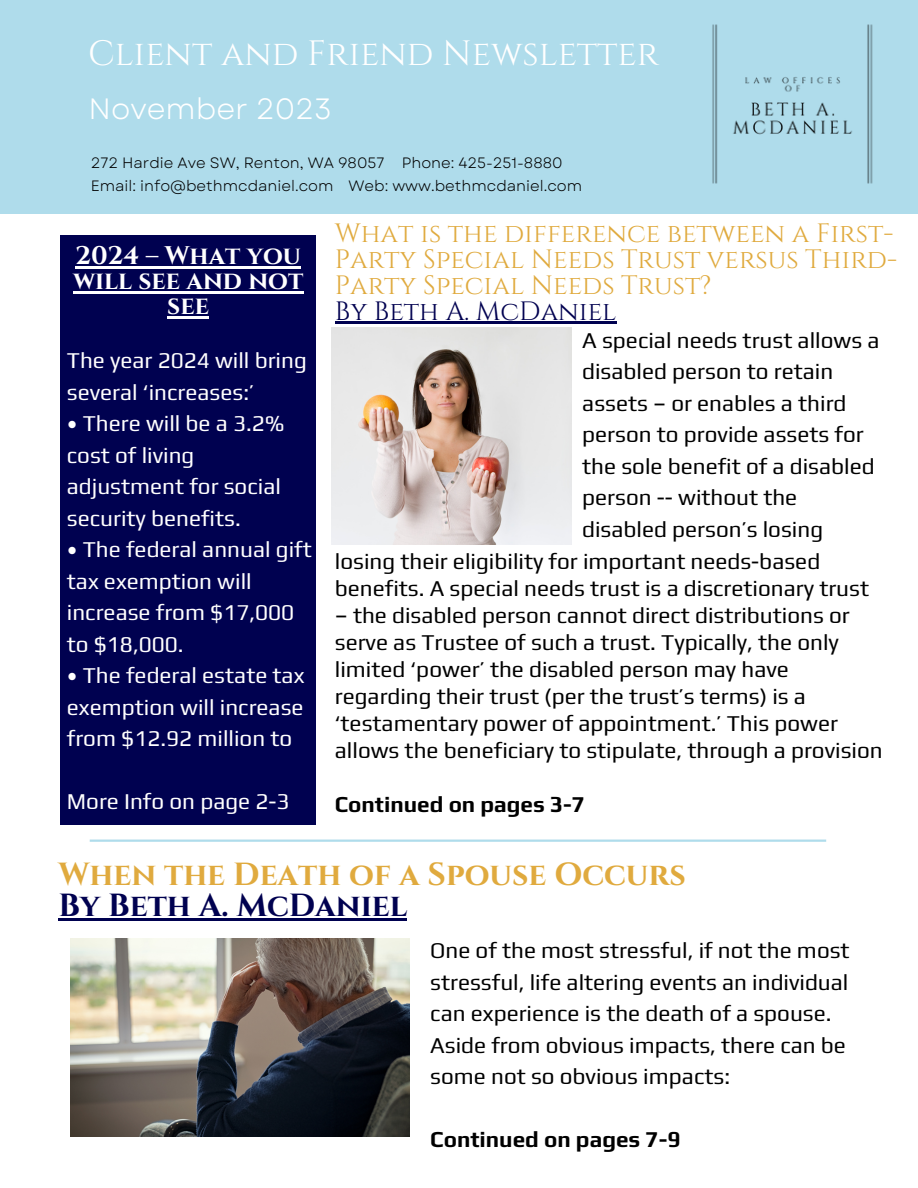
<style>
.page{position:relative;width:918px;height:1188px;background:#fff}
.page>*{position:absolute;margin:0;border:0;box-sizing:border-box;transform-origin:0 0}
.t1{font:35.1px "Cinzel";color:#fff}
.t2{font:700 31.95px "Cinzel";color:#e0aa3e}
.t3{font:700 31.95px "Cinzel";color:#000150}
.t4{font:29.4px "Garet";color:#fff}
.t5{font:26.55px/25.8px "Cinzel";color:#e0aa3e}
.t6{font:26.55px "Cinzel";color:#000150}
.t7{font:700 25.5px/24.8px "Cinzel";color:#fff;text-align:center}
.t8{font:22.5px/31.5px "Play";color:#000}
.t9{font:22.5px/31.5px "Play";color:#fff}
.t10{font:700 22.5px "Play";color:#000}
.t11{font:15px "Garet";color:#000}
</style>
<div class="page">
<div style="left:0;top:0;width:918px;height:214px;background:#afdceb"></div>
<hr style="left:90px;top:840px;width:736px;height:2px;background:#afdceb">
<img style="left:331px;top:328px;width:241px;height:217px">
<img style="left:70px;top:938px;width:339px;height:198px">
<img style="left:712px;top:24px;width:161px;height:160px">
<div style="left:60px;top:235px;width:256px;height:590px;background:#000150"></div>
<hr style="left:76px;top:267px;width:225px;height:2px;background:#fff">
<hr style="left:73px;top:291px;width:230px;height:3px;background:#fff">
<hr style="left:167px;top:316px;width:42px;height:2px;background:#fff">
<hr style="left:58px;top:918px;width:349px;height:3px;background:#000150">
<hr style="left:335px;top:322px;width:281px;height:2px;background:#000150">
<p class="t1" style="left:88px;top:31px;width:572px">Client and Friend Newsletter</p>
<p class="t4" style="left:88px;top:88px;width:245px">November 2023</p>
<p class="t11" style="left:91px;top:152px;width:295px">272 Hardie Ave SW, Renton, WA 98057</p>
<p class="t11" style="left:91px;top:175px;width:244px">Email: info@bethmcdaniel.com</p>
<p class="t11" style="left:349px;top:175px;width:235px">Web: www.bethmcdaniel.com</p>
<p class="t11" style="left:402px;top:152px;width:162px">Phone: 425-251-8880</p>
<p class="t7" style="left:73px;top:244px;width:232px">2024 – What you will see and not see</p>
<p class="t9" style="left:67px;top:345px;width:241px">The year 2024 will bring several ‘increases:’</p>
<p class="t9" style="left:67px;top:408px;width:219px">• There will be a 3.2% cost of living adjustment for social security benefits.</p>
<p class="t9" style="left:67px;top:534px;width:246px">• The federal annual gift tax exemption will increase from $17,000 to $18,000.</p>
<p class="t9" style="left:67px;top:660px;width:239px;text-align:justify">• The federal estate tax exemption will increase from $12.92 million to</p>
<p class="t9" style="left:67px;top:786px;width:224px">More Info on page 2-3</p>
<p class="t5" style="left:335px;top:221px;width:564px">What is the difference between a First-<br>Party Special Needs Trust versus Third-<br>Party Special Needs Trust?</p>
<p class="t6" style="left:335px;top:294px;width:283px">By Beth A. McDaniel</p>
<p class="t8" style="left:582px;top:324px;width:299px">A special needs trust allows a disabled person to retain assets – or enables a third person to provide assets for the sole benefit of a disabled person -- without the disabled person’s losing</p>
<p class="t8" style="left:335px;top:547px;width:536px;line-height:27px">losing their eligibility for important needs-based benefits. A special needs trust is a discretionary trust</p>
<p class="t8" style="left:335px;top:601px;width:549px;line-height:27px">– the disabled person cannot direct distributions or serve as Trustee of such a trust. Typically, the only limited ‘power’ the disabled person may have regarding their trust (per the trust’s terms) is a ‘testamentary power of appointment.’ This power allows the beneficiary to stipulate, through a provision</p>
<p class="t10" style="left:335px;top:790px;width:252px">Continued on pages 3-7</p>
<p class="t2" style="left:58px;top:854px;width:629px">When the Death of a Spouse Occurs</p>
<p class="t3" style="left:58px;top:885px;width:350px">By Beth A. McDaniel</p>
<p class="t8" style="left:430px;top:935px;width:421px">One of the most stressful, if not the most stressful, life altering events an individual can experience is the death of a spouse.<br>Aside from obvious impacts, there can be some not so obvious impacts:</p>
<p class="t10" style="left:430px;top:1126px;width:252px">Continued on pages 7-9</p>
</div>
